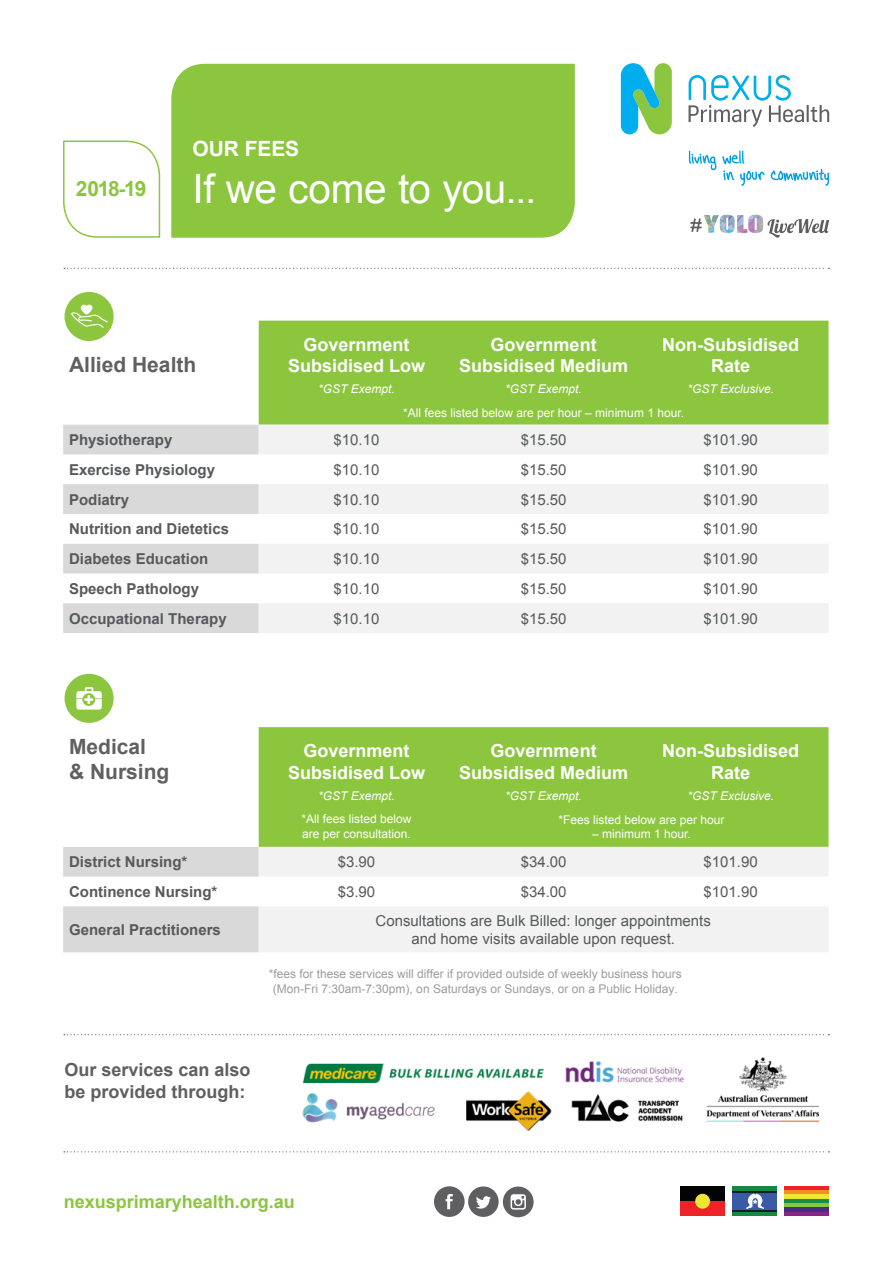
<style>
.page{position:relative;width:893px;height:1263px;background:#fff}
.page>*{position:absolute;margin:0;border:0;box-sizing:border-box;transform-origin:0 0}
.t1{font:40.5px "Arial";letter-spacing:-.01em;color:#fff}
.t2{font:700 21px/25.2px "Arial";color:#5f6062}
.t3{font:700 21px "Arial";letter-spacing:-.06em;color:#8bc63e}
.t4{font:700 21px "Arial";letter-spacing:-.005em;color:#fff}
.t5{font:700 18px/21.6px "Arial";color:#fff;text-align:center}
.t6{font:700 18px/22.5px "Arial";color:#5f5f62}
.t7{font:700 18px "Arial";color:#8bc63e}
.t8{font:15px/18px "Arial";color:#565a5c;text-align:center}
.t9{font:700 15px "Arial";color:#565a5c}
.t10{font:12px/14.4px "Arial";color:#9a9c9d;text-align:center}
.t11{font:12px/15px "Arial";color:#fff}
.t12{font:italic 12px "Arial";color:#fff}
</style>
<div class="page">
<svg style="left:63px;top:140px;width:98px;height:98px"></svg>
<div style="left:171px;top:64px;width:404px;height:174px;background:#8bc63e"></div>
<svg style="left:434px;top:1186px;width:100px;height:31px"></svg>
<svg style="left:64px;top:268px;width:765px;height:1px"></svg>
<svg style="left:64px;top:1151px;width:765px;height:1px"></svg>
<svg style="left:689px;top:75px;width:140px;height:52px"></svg>
<svg style="left:621px;top:63px;width:51px;height:71px;background:#61c4a6"></svg>
<svg style="left:689px;top:151px;width:27px;height:19px"></svg>
<svg style="left:722px;top:151px;width:22px;height:13px"></svg>
<svg style="left:723px;top:170px;width:11px;height:10px"></svg>
<svg style="left:740px;top:171px;width:25px;height:15px"></svg>
<svg style="left:771px;top:169px;width:58px;height:17px"></svg>
<div style="left:784px;top:1211px;width:45px;height:5px;background:#862788"></div>
<div style="left:680px;top:1186px;width:45px;height:30px;background:#030303"></div>
<div style="left:732px;top:1186px;width:45px;height:30px;background:#158842"></div>
<div style="left:732px;top:1191px;width:45px;height:20px;background:#3a59a7"></div>
<hr style="left:732px;top:1191px;width:45px;height:1px;background:#171c28">
<hr style="left:732px;top:1210px;width:45px;height:1px;background:#171c28">
<div style="left:784px;top:1186px;width:45px;height:5px;background:#ec2327"></div>
<div style="left:784px;top:1190px;width:45px;height:5px;background:#f68e25"></div>
<hr style="left:784px;top:1195px;width:45px;height:4px;background:#ebe835">
<hr style="left:784px;top:1199px;width:45px;height:4px;background:#188c44">
<hr style="left:784px;top:1203px;width:45px;height:4px;background:#8bc63e">
<div style="left:784px;top:1207px;width:45px;height:5px;background:#462e86"></div>
<div style="left:680px;top:1201px;width:45px;height:15px;background:#ec2327"></div>
<div style="left:695px;top:1194px;width:15px;height:15px;background:#ebe835;border-radius:50%"></div>
<svg style="left:746px;top:1194px;width:18px;height:15px"></svg>
<div style="left:259px;top:321px;width:569px;height:104px;background:#8bc63e"></div>
<svg style="left:63px;top:425px;width:196px;height:208px"></svg>
<svg style="left:259px;top:425px;width:569px;height:208px;fill:#f2f2f2"></svg>
<div style="left:65px;top:292px;width:49px;height:49px;background:#8bc63e;border-radius:50%"></div>
<svg style="left:71px;top:304px;width:37px;height:24px"></svg>
<svg style="left:64px;top:1034px;width:765px;height:1px"></svg>
<img style="left:302px;top:1057px;width:516px;height:73px">
<div style="left:259px;top:727px;width:569px;height:120px;background:#8bc63e"></div>
<svg style="left:63px;top:847px;width:196px;height:105px"></svg>
<svg style="left:259px;top:847px;width:569px;height:105px;fill:#f2f2f2"></svg>
<div style="left:65px;top:674px;width:49px;height:49px;background:#8bc63e;border-radius:50%"></div>
<svg style="left:76px;top:687px;width:26px;height:23px"></svg>
<svg style="left:690px;top:219px;width:12px;height:13px"></svg>
<svg style="left:767px;top:219px;width:62px;height:19px"></svg>
<img style="left:704px;top:215px;width:59px;height:18px">
<p class="t3" style="left:76px;top:175px;width:72px">2018-19</p>
<p class="t4" style="left:193px;top:134px;width:108px">OUR FEES</p>
<p class="t1" style="left:193px;top:162px;width:345px">If we come to you...</p>
<p class="t2" style="left:69px;top:353px;width:129px">Allied Health</p>
<p class="t5" style="left:288px;top:334px;width:139px">Government<br>Subsidised Low</p>
<p class="t5" style="left:459px;top:334px;width:171px">Government<br>Subsidised Medium</p>
<p class="t5" style="left:662px;top:334px;width:139px">Non-Subsidised<br>Rate</p>
<p class="t12" style="left:318px;top:381px;width:78px">*GST Exempt.</p>
<p class="t12" style="left:505px;top:381px;width:78px">*GST Exempt.</p>
<p class="t12" style="left:687px;top:381px;width:88px">*GST Exclusive.</p>
<p class="t11" style="left:403px;top:405px;width:282px">*All fees listed below are per hour – minimum 1 hour.</p>
<p class="t9" style="left:69px;top:430px;width:105px">Physiotherapy</p>
<p class="t8" style="left:334px;top:431px;width:47px">$10.10</p>
<p class="t8" style="left:521px;top:431px;width:47px">$15.50</p>
<p class="t8" style="left:704px;top:431px;width:56px">$101.90</p>
<p class="t9" style="left:69px;top:459px;width:147px">Exercise Physiology</p>
<p class="t8" style="left:334px;top:461px;width:47px">$10.10</p>
<p class="t8" style="left:521px;top:461px;width:47px">$15.50</p>
<p class="t8" style="left:704px;top:461px;width:56px">$101.90</p>
<p class="t9" style="left:69px;top:489px;width:62px">Podiatry</p>
<p class="t8" style="left:334px;top:490px;width:47px">$10.10</p>
<p class="t8" style="left:521px;top:490px;width:47px">$15.50</p>
<p class="t8" style="left:704px;top:490px;width:56px">$101.90</p>
<p class="t9" style="left:69px;top:519px;width:162px">Nutrition and Dietetics</p>
<p class="t8" style="left:334px;top:520px;width:47px">$10.10</p>
<p class="t8" style="left:521px;top:520px;width:47px">$15.50</p>
<p class="t8" style="left:704px;top:520px;width:56px">$101.90</p>
<p class="t9" style="left:69px;top:549px;width:141px">Diabetes Education</p>
<p class="t8" style="left:334px;top:550px;width:47px">$10.10</p>
<p class="t8" style="left:521px;top:550px;width:47px">$15.50</p>
<p class="t8" style="left:704px;top:550px;width:56px">$101.90</p>
<p class="t9" style="left:69px;top:579px;width:132px">Speech Pathology</p>
<p class="t8" style="left:334px;top:580px;width:47px">$10.10</p>
<p class="t8" style="left:521px;top:580px;width:47px">$15.50</p>
<p class="t8" style="left:704px;top:580px;width:56px">$101.90</p>
<p class="t9" style="left:69px;top:608px;width:159px">Occupational Therapy</p>
<p class="t8" style="left:334px;top:609px;width:47px">$10.10</p>
<p class="t8" style="left:521px;top:609px;width:47px">$15.50</p>
<p class="t8" style="left:704px;top:609px;width:56px">$101.90</p>
<p class="t2" style="left:69px;top:734px;width:102px">Medical<br>&amp; Nursing</p>
<p class="t5" style="left:288px;top:741px;width:139px">Government<br>Subsidised Low</p>
<p class="t5" style="left:459px;top:741px;width:171px">Government<br>Subsidised Medium</p>
<p class="t5" style="left:662px;top:741px;width:139px">Non-Subsidised<br>Rate</p>
<p class="t12" style="left:318px;top:788px;width:78px">*GST Exempt.</p>
<p class="t12" style="left:505px;top:788px;width:78px">*GST Exempt.</p>
<p class="t12" style="left:687px;top:788px;width:88px">*GST Exclusive.</p>
<p class="t11" style="left:301px;top:812px;width:112px">*All fees listed below are per consultation.</p>
<p class="t11" style="left:558px;top:812px;width:168px">*Fees listed below are per hour</p>
<p class="t11" style="left:592px;top:826px;width:100px">– minimum 1 hour.</p>
<p class="t9" style="left:69px;top:852px;width:120px">District Nursing*</p>
<p class="t8" style="left:338px;top:853px;width:39px">$3.90</p>
<p class="t8" style="left:521px;top:853px;width:47px">$34.00</p>
<p class="t8" style="left:704px;top:853px;width:56px">$101.90</p>
<p class="t9" style="left:69px;top:882px;width:150px">Continence Nursing*</p>
<p class="t8" style="left:338px;top:883px;width:39px">$3.90</p>
<p class="t8" style="left:521px;top:883px;width:47px">$34.00</p>
<p class="t8" style="left:704px;top:883px;width:56px">$101.90</p>
<p class="t9" style="left:69px;top:919px;width:153px">General Practitioners</p>
<p class="t8" style="left:376px;top:912px;width:337px">Consultations are Bulk Billed: longer appointments and home visits available upon request.</p>
<p class="t10" style="left:269px;top:967px;width:414px">*fees for these services will differ if provided outside of weekly business hours (Mon-Fri 7:30am-7:30pm), on Saturdays or Sundays, or on a Public Holiday.</p>
<p class="t6" style="left:65px;top:1059px;width:188px">Our services can also be provided through:</p>
<p class="t7" style="left:64px;top:1189px;width:233px">nexusprimaryhealth.org.au</p>
</div>
